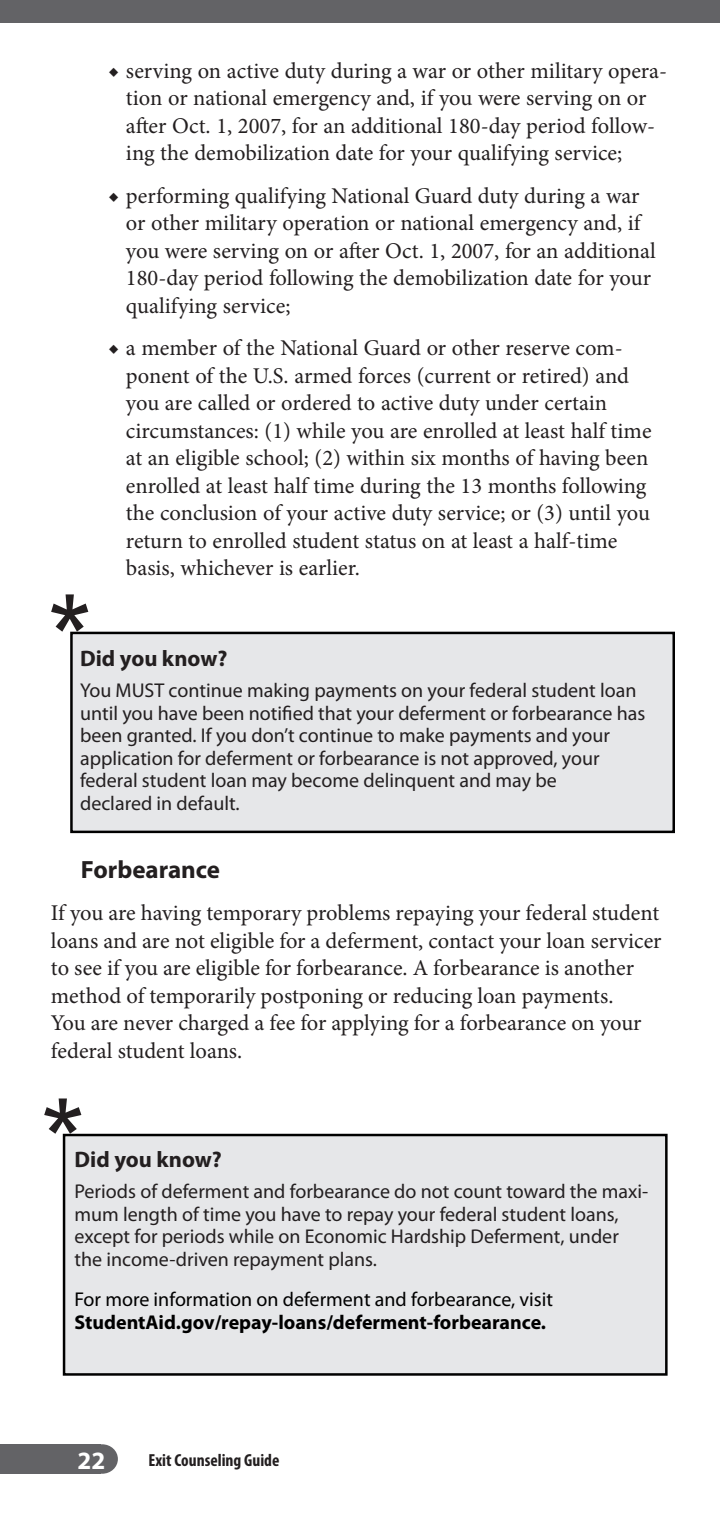
<style>
.page{position:relative;width:720px;height:1530px;background:#fff}
.page>*{position:absolute;margin:0;border:0;box-sizing:border-box;transform-origin:0 0}
.New_Heading_2{font:700 25px "Myriad Pro";color:#231f20}
.t1{font:700 25px "Myriad Pro";color:#fff}
.Body_Text__ID{font:22.5px/27.5px "Minion Pro";color:#231f20}
.Insert_Boxed_Head__I{font:700 22.5px "Myriad Pro";color:#231f20}
.Insert_Boxed_Text__I{font:20px/22.5px "Myriad Pro";color:#231f20}
.Insert_Boxed_Text__I-2{font:20px/22.5px "Myriad Pro";color:#000}
.t2{font:700 condensed 17.5px "Myriad Pro";color:#231f20}
.s1{font-weight:700}
</style>
<div class="page">
<div style="left:0;top:1444px;width:101px;height:30px;background:#636366"></div>
<div style="left:87px;top:1444px;width:31px;height:30px;background:#636366;border-radius:50%"></div>
<div style="left:0;top:0;width:720px;height:22px;background:#636366"></div>
<div style="left:70px;top:632px;width:605px;height:201px;background:#e6e7e9;border:2px solid #000"></div>
<svg style="left:51px;top:594px;width:37px;height:38px"></svg>
<div style="left:63px;top:1134px;width:605px;height:242px;background:#e6e7e9;border:2px solid #000"></div>
<svg style="left:44px;top:1099px;width:37px;height:35px"></svg>
<p class="Body_Text__ID" style="left:126px;top:57px;width:543px;text-indent:-18px">◆ serving on active duty during a war or other military opera&shy;tion or national emergency and, if you were serving on or after Oct. 1, 2007, for an additional 180-day period follow&shy;ing the demobilization date for your qualifying service;</p>
<p class="Body_Text__ID" style="left:126px;top:182px;width:531px;text-indent:-18px">◆ performing qualifying National Guard duty during a war or other military operation or national emergency and, if you were serving on or after Oct. 1, 2007, for an additional 180-day period following the demobilization date for your qualifying service;</p>
<p class="Body_Text__ID" style="left:126px;top:334px;width:527px;text-indent:-18px">◆ a member of the National Guard or other reserve com&shy;ponent of the U.S. armed forces (current or retired) and you are called or ordered to active duty under certain circumstances: (1) while you are enrolled at least half time at an eligible school; (2) within six months of having been enrolled at least half time during the 13 months following the conclusion of your active duty service; or (3) until you return to enrolled student status on at least a half-time basis, whichever is earlier.</p>
<p class="Insert_Boxed_Head__I" style="left:80px;top:643px;width:149px">Did you know?</p>
<p class="Insert_Boxed_Text__I" style="left:80px;top:679px;width:567px">You MUST continue making payments on your federal student loan until you have been notified that your deferment or forbearance has been granted. If you don’t continue to make payments and your application for deferment or forbearance is not approved, your federal student loan may become delinquent and may be<br>declared in default.</p>
<p class="New_Heading_2" style="left:81px;top:853px;width:141px">Forbearance</p>
<p class="Body_Text__ID" style="left:51px;top:899px;width:612px">If you are having temporary problems repaying your federal student loans and are not eligible for a deferment, contact your loan servicer to see if you are eligible for forbearance. A forbearance is another method of temporarily postponing or reducing loan payments.<br>You are never charged a fee for applying for a forbearance on your federal student loans.</p>
<p class="Insert_Boxed_Head__I" style="left:75px;top:1144px;width:149px">Did you know?</p>
<p class="Insert_Boxed_Text__I" style="left:75px;top:1180px;width:575px">Periods of deferment and forbearance do not count toward the maxi&shy;mum length of time you have to repay your federal student loans, except for periods while on Economic Hardship Deferment, under the income-driven repayment plans.</p>
<p class="Insert_Boxed_Text__I-2" style="left:75px;top:1288px;width:480px">For more information on deferment and forbearance, visit<br><span class="s1">StudentAid.gov/repay-loans/deferment-forbearance.</span></p>
<p class="t1" style="left:78px;top:1444px;width:29px">22</p>
<p class="t2" style="left:148px;top:1449px;width:132px">Exit Counseling Guide</p>
</div>
